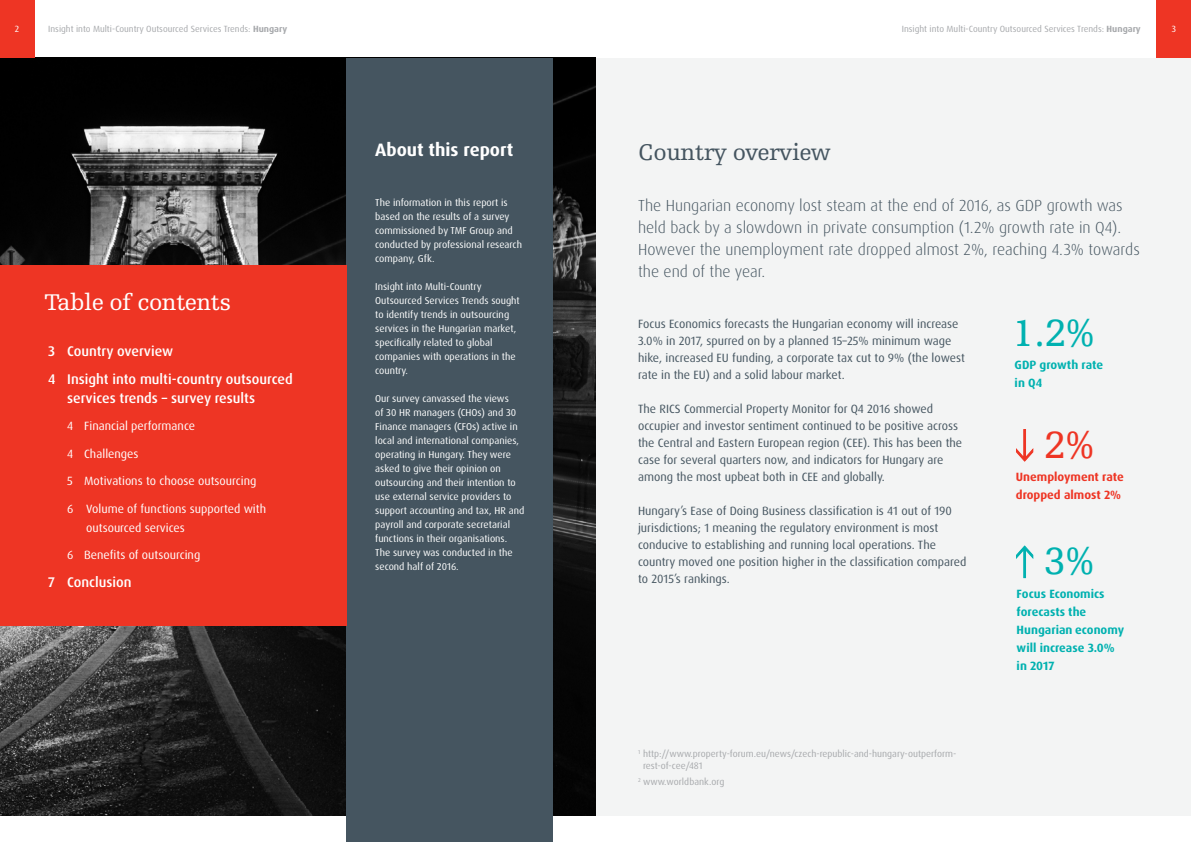
<style>
.page{position:relative;width:1191px;height:842px;background:#fff}
.page>*{position:absolute;margin:0;border:0;box-sizing:border-box;transform-origin:0 0}
.t1{font:40px "Egyptienne FLT Std";color:#00b1b0}
.t2{font:40px "Egyptienne FLT Std";color:#ee3524}
.t3{font:24px "Egyptienne FLT Std";letter-spacing:-.02em;color:#455560}
.t4{font:24px "Egyptienne FLT Std";letter-spacing:-.02em;color:#fff}
.t5{font:700 18px "Dax Pro";color:#fff}
.t6{font:300 16px/22px "Dax Pro";color:#455560}
.t7{font:500 14px/27.5px "Dax Pro";color:#fff}
.t8{font:12px/17px "Dax Pro";color:#455560}
.t9{font:12px/19px "Dax Pro";color:#fff}
.t10{font:700 12px/18px "Dax Pro";color:#00b1b0}
.t11{font:700 12px/18px "Dax Pro";color:#ee3524}
.t12{font:10px/14px "Dax Pro";color:#fff}
.t13{font:9.5px/12.5px "Dax Pro";color:#a7a9ac}
.t14{font:9px "Dax Pro";color:#a7a9ac}
.t15{font:9px "Dax Pro";color:#fff}
.s1{font-weight:700}
</style>
<div class="page">
<div style="left:0;top:58px;width:1191px;height:758px;background:#f3f4f4"></div>
<img style="left:0;top:58px;width:595px;height:758px">
<div style="left:0;top:0;width:34px;height:58px;background:#ee3524"></div>
<div style="left:1157px;top:0;width:34px;height:58px;background:#ee3524"></div>
<div style="left:347px;top:58px;width:206px;height:784px;background:#455560"></div>
<div style="left:0;top:265px;width:347px;height:360px;background:#ee3524"></div>
<svg style="left:1016px;top:429px;width:17px;height:33px"></svg>
<svg style="left:1016px;top:545px;width:17px;height:34px"></svg>
<p class="t15" style="left:15px;top:23px;width:6px">2</p>
<p class="t14" style="left:48px;top:23px;width:240px">Insight into Multi-Country Outsourced Services Trends: <span class="s1">Hungary</span></p>
<p class="t14" style="left:901px;top:23px;width:240px">Insight into Multi-Country Outsourced Services Trends: <span class="s1">Hungary</span></p>
<p class="t15" style="left:1171px;top:23px;width:6px">3</p>
<h2 class="t4" style="left:44px;top:289px;width:189px">Table of contents</h2>
<p class="t7" style="left:48px;top:338px;width:246px">3 Country overview<br>4 Insight into multi-country outsourced</p>
<p class="t7" style="left:67px;top:384px;width:189px">services trends – survey results</p>
<p class="t9" style="left:67px;top:417px;width:129px">4 Financial performance</p>
<p class="t9" style="left:67px;top:444px;width:73px">4 Challenges</p>
<p class="t9" style="left:67px;top:472px;width:191px">5 Motivations to choose outsourcing</p>
<p class="t9" style="left:86px;top:499px;width:181px;text-indent:-19px">6 Volume of functions supported with outsourced services</p>
<p class="t9" style="left:67px;top:546px;width:135px">6 Benefits of outsourcing</p>
<p class="t7" style="left:48px;top:568px;width:85px">7 Conclusion</p>
<h3 class="t5" style="left:375px;top:138px;width:140px">About this report</h3>
<p class="t12" style="left:375px;top:196px;width:148px">The information in this report is based on the results of a survey commissioned by TMF Group and conducted by professional research company, Gfk.</p>
<p class="t12" style="left:375px;top:280px;width:146px">Insight into Multi-Country<br>Outsourced Services Trends sought to identify trends in outsourcing services in the Hungarian market, specifically related to global companies with operations in the country.</p>
<p class="t12" style="left:375px;top:392px;width:150px">Our survey canvassed the views<br>of 30 HR managers (CHOs) and 30<br>Finance managers (CFOs) active in local and international companies, operating in Hungary. They were asked to give their opinion on outsourcing and their intention to use external service providers to support accounting and tax, HR and payroll and corporate secretarial functions in their organisations.<br>The survey was conducted in the second half of 2016.</p>
<h2 class="t3" style="left:638px;top:139px;width:194px">Country overview</h2>
<h3 class="t6" style="left:638px;top:194px;width:503px">The Hungarian economy lost steam at the end of 2016, as GDP growth was held back by a slowdown in private consumption (1.2% growth rate in Q4).<br>However the unemployment rate dropped almost 2%, reaching 4.3% towards the end of the year.</h3>
<p class="t8" style="left:638px;top:315px;width:328px">Focus Economics forecasts the Hungarian economy will increase 3.0% in 2017, spurred on by a planned 15–25% minimum wage hike, increased EU funding, a corporate tax cut to 9% (the lowest rate in the EU) and a solid labour market.</p>
<p class="t8" style="left:638px;top:400px;width:326px">The RICS Commercial Property Monitor for Q4 2016 showed occupier and investor sentiment continued to be positive across the Central and Eastern European region (CEE). This has been the case for several quarters now, and indicators for Hungary are among the most upbeat both in CEE and globally.</p>
<p class="t8" style="left:638px;top:502px;width:330px">Hungary’s Ease of Doing Business classification is 41 out of 190 jurisdictions; 1 meaning the regulatory environment is most conducive to establishing and running local operations. The country moved one position higher in the classification compared to 2015’s rankings.</p>
<h1 class="t1" style="left:1012px;top:311px;width:84px">1.2%</h1>
<p class="t10" style="left:1014px;top:356px;width:90px">GDP growth rate in Q4</p>
<h1 class="t2" style="left:1044px;top:423px;width:52px">2%</h1>
<p class="t11" style="left:1015px;top:468px;width:109px">Unemployment rate dropped almost 2%</p>
<h1 class="t1" style="left:1044px;top:539px;width:52px">3%</h1>
<p class="t13" style="left:643px;top:747px;width:315px;text-indent:-5px"><sup>1</sup> http://www.property-forum.eu/news/czech-republic-and-hungary-outperform&shy;rest-of-cee/481</p>
<p class="t13" style="left:638px;top:775px;width:88px"><sup>2</sup> www.worldbank.org</p>
<p class="t10" style="left:1016px;top:585px;width:109px">Focus Economics forecasts the<br>Hungarian economy will increase 3.0% in 2017</p>
</div>
